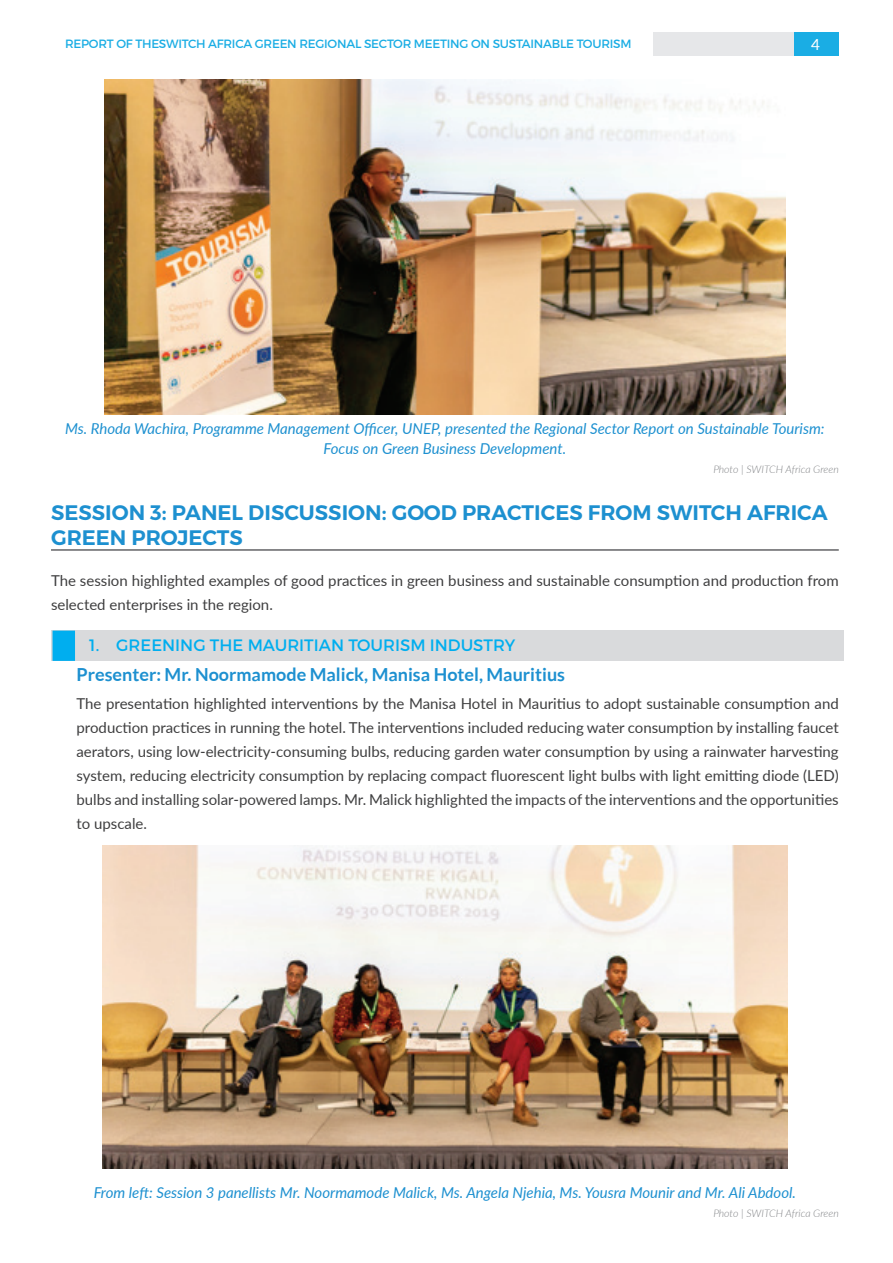
<style>
.page{position:relative;width:893px;height:1263px;background:#fff}
.page>*{position:absolute;margin:0;border:0;box-sizing:border-box;transform-origin:0 0}
.Header_2{font:600 21px/25.2px "Montserrat";color:#1d90d0}
.presenter{font:700 18px "Lato";color:#1d90d0}
.t1{font:16.5px "Montserrat";color:#00aeef}
.t2{font:15.3px "Lato";color:#fff}
.Presenter_content{font:15px/24px "Lato";color:#3e3e3f;text-align:justify}
.t3{font:italic 15px/19.5px "Lato";color:#1d90d0;text-align:center}
.content{font:15px/24px "Lato";color:#3e3e3f}
.t4{font:12px "Montserrat";letter-spacing:-.02em;color:#1aade4}
.credit{font:italic 300 10.5px "Lato";color:#808285}
</style>
<div class="page">
<hr style="left:51px;top:549px;width:788px;height:2px;background:#636366">
<div style="left:51px;top:631px;width:792px;height:30px;background:#d9dadc"></div>
<div style="left:53px;top:631px;width:22px;height:30px;background:#00aeef"></div>
<img style="left:104px;top:80px;width:681px;height:335px">
<img style="left:102px;top:845px;width:686px;height:324px">
<div style="left:654px;top:32px;width:140px;height:24px;background:#e6e7e9"></div>
<div style="left:794px;top:32px;width:45px;height:24px;background:#1aade4"></div>
<p class="t4" style="left:65px;top:36px;width:568px">REPORT OF THESWITCH AFRICA GREEN REGIONAL SECTOR MEETING ON SUSTAINABLE TOURISM</p>
<p class="t2" style="left:811px;top:33px;width:10px">4</p>
<p class="t3" style="left:65px;top:418px;width:761px">Ms. Rhoda Wachira, Programme Management Officer, UNEP, presented the Regional Sector Report on Sustainable Tourism:<br>Focus on Green Business Development.</p>
<p class="credit" style="left:713px;top:462px;width:127px">Photo | SWITCH Africa Green</p>
<p class="Header_2" style="left:51px;top:500px;width:778px">SESSION 3: PANEL DISCUSSION: GOOD PRACTICES FROM SWITCH AFRICA<br>GREEN PROJECTS</p>
<p class="content" style="left:51px;top:568px;width:789px">The session highlighted examples of good practices in green business and sustainable consumption and production from selected enterprises in the region.</p>
<p class="t1" style="left:89px;top:635px;width:428px">1. GREENING THE MAURITIAN TOURISM INDUSTRY</p>
<p class="presenter" style="left:77px;top:664px;width:490px">Presenter: Mr. Noormamode Malick, Manisa Hotel, Mauritius</p>
<p class="Presenter_content" style="left:77px;top:691px;width:764px">The presentation highlighted interventions by the Manisa Hotel in Mauritius to adopt sustainable consumption and production practices in running the hotel. The interventions included reducing water consumption by installing faucet aerators, using low-electricity-consuming bulbs, reducing garden water consumption by using a rainwater harvesting system, reducing electricity consumption by replacing compact fluorescent light bulbs with light emitting diode (LED) bulbs and installing solar-powered lamps. Mr. Malick highlighted the impacts of the interventions and the opportunities to upscale.</p>
<p class="t3" style="left:94px;top:1182px;width:704px">From left: Session 3 panellists Mr. Noormamode Malick, Ms. Angela Njehia, Ms. Yousra Mounir and Mr. Ali Abdool.</p>
<p class="credit" style="left:713px;top:1206px;width:127px">Photo | SWITCH Africa Green</p>
</div>
